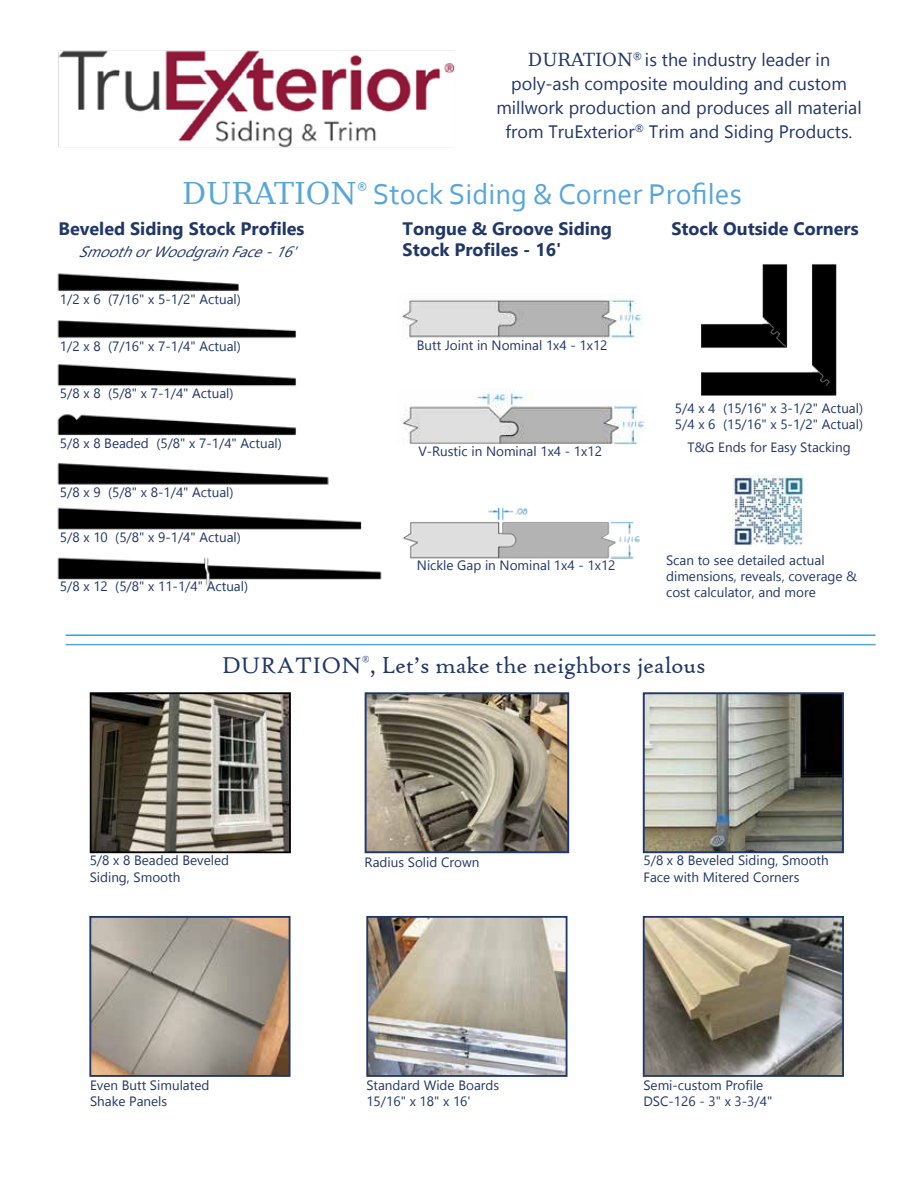
<style>
.page{position:relative;width:918px;height:1188px;background:#fff}
.page>*{position:absolute;margin:0;border:0;box-sizing:border-box;transform-origin:0 0}
.t1{font:30px "Corbel";color:#58a6d9}
.t2{font:24px "High Tower Text";color:#203767}
.t3{font:18px/24px "Gadugi";color:#203768;text-align:center}
.t4{font:700 18px/21.6px "Gadugi";color:#203768}
.t5{font:italic 15px "Gadugi";color:#203768}
.t6{font:13.5px/16.2px "Gadugi";color:#203767}
.t7{font:13.5px/16.2px "Gadugi";color:#203768}
.s1{font-family:"Bitstream Vera Serif"}
</style>
<div class="page">
<img style="left:58px;top:50px;width:397px;height:98px">
<img style="left:701px;top:264px;width:136px;height:132px">
<img style="left:57px;top:273px;width:325px;height:313px">
<img style="left:402px;top:389px;width:243px;height:56px">
<img style="left:403px;top:507px;width:237px;height:52px">
<img style="left:402px;top:299px;width:240px;height:40px">
<img style="left:732px;top:475px;width:72px;height:72px">
<hr style="left:66px;top:634px;width:810px;height:2px;background:#1fa9e1">
<hr style="left:66px;top:644px;width:810px;height:1px;background:#58a6d9">
<img style="left:93px;top:695px;width:195px;height:155px">
<div style="left:90px;top:692px;width:201px;height:161px;border:2px solid #000"></div>
<img style="left:368px;top:695px;width:198px;height:155px">
<div style="left:365px;top:692px;width:204px;height:161px;border:2px solid #203767"></div>
<img style="left:646px;top:695px;width:195px;height:155px">
<div style="left:643px;top:692px;width:201px;height:161px;border:2px solid #203767"></div>
<img style="left:92px;top:919px;width:196px;height:155px">
<div style="left:89px;top:916px;width:202px;height:161px;border:2px solid #203767"></div>
<img style="left:369px;top:919px;width:195px;height:155px">
<div style="left:366px;top:916px;width:201px;height:161px;border:2px solid #203767"></div>
<img style="left:646px;top:919px;width:195px;height:155px">
<div style="left:643px;top:916px;width:201px;height:161px;border:2px solid #203767"></div>
<h3 class="t3" style="left:496px;top:47px;width:367px"><span class="s1">DURATION</span><sup>®</sup> is the industry leader in poly-ash composite moulding and custom millwork production and produces all material from TruExterior<sup>®</sup> Trim and Siding Products.</h3>
<h1 class="t1" style="left:182px;top:175px;width:561px"><span class="s1">DURATION</span><sup>®</sup> Stock Siding &amp; Corner Profiles</h1>
<h3 class="t4" style="left:58px;top:217px;width:247px">Beveled Siding Stock Profiles</h3>
<p class="t5" style="left:78px;top:243px;width:226px">SmoothorWoodgrainFace-16'</p>
<p class="t6" style="left:60px;top:291px;width:183px">1/2 x 6 (7/16" x 5-1/2" Actual)</p>
<p class="t6" style="left:60px;top:338px;width:183px">1/2 x 8 (7/16" x 7-1/4" Actual)</p>
<p class="t6" style="left:60px;top:385px;width:175px">5/8 x 8 (5/8" x 7-1/4" Actual)</p>
<p class="t6" style="left:60px;top:435px;width:224px">5/8 x 8 Beaded (5/8" x 7-1/4" Actual)</p>
<p class="t6" style="left:60px;top:484px;width:175px">5/8 x 9 (5/8" x 8-1/4" Actual)</p>
<p class="t6" style="left:60px;top:529px;width:183px">5/8 x 10 (5/8" x 9-1/4" Actual)</p>
<p class="t6" style="left:60px;top:578px;width:190px">5/8 x 12 (5/8" x 11-1/4" Actual)</p>
<h3 class="t4" style="left:403px;top:217px;width:211px">Tongue &amp; Groove Siding<br>Stock Profiles - 16'</h3>
<h3 class="t4" style="left:671px;top:218px;width:189px">Stock Outside Corners</h3>
<p class="t6" style="left:417px;top:337px;width:192px">Butt Joint in Nominal 1x4 - 1x12</p>
<p class="t6" style="left:418px;top:443px;width:185px">V-Rustic in Nominal 1x4 - 1x12</p>
<p class="t6" style="left:417px;top:557px;width:200px">Nickle Gap in Nominal 1x4 - 1x12</p>
<p class="t7" style="left:675px;top:400px;width:190px">5/4 x 4 (15/16" x 3-1/2" Actual)<br>5/4 x 6 (15/16" x 5-1/2" Actual)</p>
<p class="t7" style="left:687px;top:439px;width:165px">T&amp;G Ends for Easy Stacking</p>
<p class="t6" style="left:666px;top:552px;width:192px">Scan to see detailed actual dimensions, reveals, coverage &amp; cost calculator, and more</p>
<h2 class="t2" style="left:222px;top:651px;width:486px">DURATION<sup>®</sup>, Let’s make the neighbors jealous</h2>
<p class="t6" style="left:90px;top:852px;width:141px">5/8 x 8 Beaded Beveled<br>Siding, Smooth</p>
<p class="t6" style="left:365px;top:854px;width:116px">Radius Solid Crown</p>
<p class="t6" style="left:643px;top:852px;width:187px">5/8 x 8 Beveled Siding, Smooth<br>Face with Mitered Corners</p>
<p class="t6" style="left:90px;top:1077px;width:121px">Even Butt Simulated<br>Shake Panels</p>
<p class="t6" style="left:366px;top:1077px;width:134px">Standard Wide Boards<br>15/16" x 18" x 16'</p>
<p class="t6" style="left:643px;top:1077px;width:130px">Semi-custom Profile<br>DSC-126 - 3" x 3-3/4"</p>
</div>
